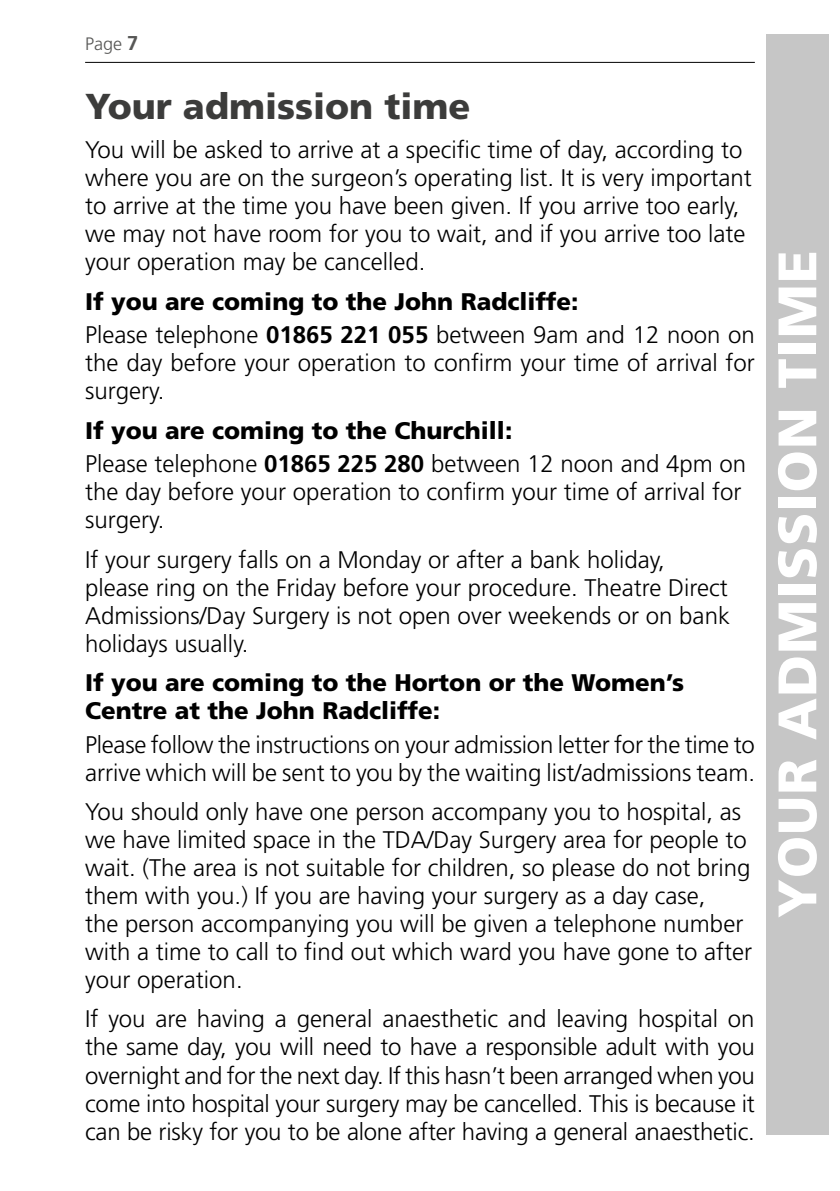
<style>
.page{position:relative;width:840px;height:1191px;background:#fff}
.page>*{position:absolute;margin:0;border:0;box-sizing:border-box;transform-origin:0 0}
.t1{font:900 54px "Frutiger";letter-spacing:.02em;color:#fff}
.t2{font:900 36px "Frutiger";color:#3c3c3b}
.t3{font:300 24px/28px "Frutiger";color:#000}
.t4{font:900 24px/28px "Frutiger";color:#000}
.t5{font:300 18px "Frutiger";color:#575756}
.s1{font-weight:700;font-size:20px}
.s2{font-weight:900}
.s3{font-weight:700}
</style>
<div class="page">
<hr style="left:85px;top:62px;width:669px;height:1px;background:#000">
<div style="left:765px;top:34px;width:63px;height:1100px;background:#c6c6c6"></div>
<p class="t5" style="left:85px;top:33px;width:55px">Page <span class="s1">7</span></p>
<h2 class="t2" style="left:85px;top:84px;width:386px">Your admission time</h2>
<p class="t3" style="left:85px;top:136px;width:667px">You will be asked to arrive at a specific time of day, according to where you are on the surgeon’s operating list. It is very important to arrive at the time you have been given. If you arrive too early, we may not have room for you to wait, and if you arrive too late your operation may be cancelled.</p>
<p class="t3" style="left:85px;top:284px;width:671px;line-height:33.6px"><span class="s2">If you are coming to the John Radcliffe:<br></span>Please telephone <span class="s3">01865 221 055</span> between 9am and 12 noon on</p>
<p class="t3" style="left:85px;top:349px;width:671px">the day before your operation to confirm your time of arrival for surgery.</p>
<p class="t3" style="left:85px;top:413px;width:662px;line-height:33.6px"><span class="s2">If you are coming to the Churchill:<br></span>Please telephone <span class="s3">01865 225 280</span> between 12 noon and 4pm on</p>
<p class="t3" style="left:85px;top:478px;width:657px">the day before your operation to confirm your time of arrival for surgery.</p>
<p class="t3" style="left:85px;top:545px;width:646px">If your surgery falls on a Monday or after a bank holiday, please ring on the Friday before your procedure. Theatre Direct Admissions/Day Surgery is not open over weekends or on bank holidays usually.</p>
<p class="t4" style="left:85px;top:668px;width:600px">If you are coming to the Horton or the Women’s<br>Centre at the John Radcliffe:</p>
<p class="t3" style="left:85px;top:730px;width:671px">Please follow the instructions on your admission letter for the time to arrive which will be sent to you by the waiting list/admissions team.</p>
<p class="t3" style="left:85px;top:797px;width:668px">You should only have one person accompany you to hospital, as we have limited space in the TDA/Day Surgery area for people to wait. (The area is not suitable for children, so please do not bring them with you.) If you are having your surgery as a day case,<br>the person accompanying you will be given a telephone number with a time to call to find out which ward you have gone to after your operation.</p>
<p class="t3" style="left:85px;top:1005px;width:671px;text-align:justify">If you are having a general anaesthetic and leaving hospital on the same day, you will need to have a responsible adult with you overnight and for the next day. If this hasn’t been arranged when you come into hospital your surgery may be cancelled. This is because it can be risky for you to be alone after having a general anaesthetic.</p>
<h1 class="t1" style="left:764px;top:918px;width:669px;rotate:-90deg">YOUR ADMISSION TIME</h1>
</div>
